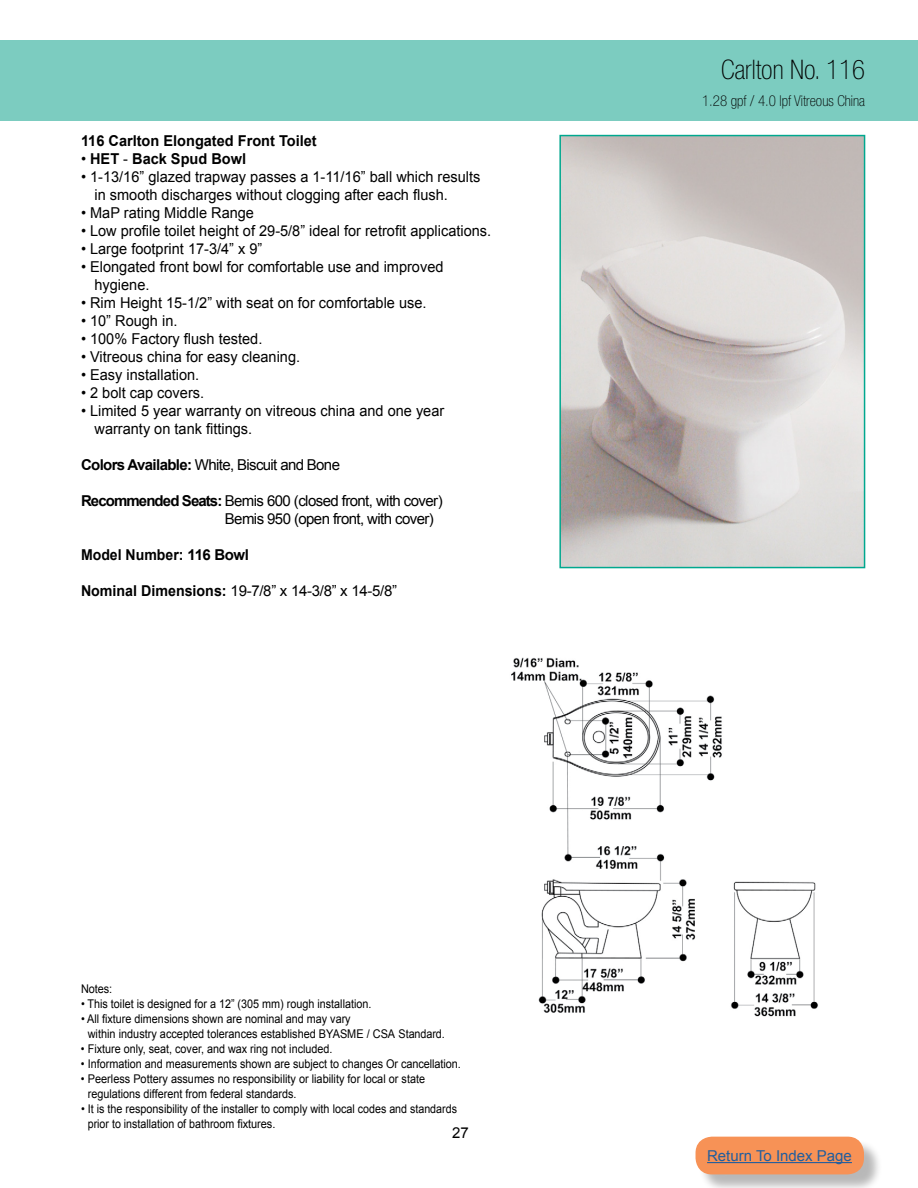
<style>
.page{position:relative;width:918px;height:1188px;background:#fff}
.page>*{position:absolute;margin:0;border:0;box-sizing:border-box;transform-origin:0 0}
.t1{font:100 condensed 27px "Helvetica Neue";color:#000}
.t2{font:15px/18px "Arial";color:#000}
.t3{font:15px/18px "Arial";letter-spacing:-.04em;color:#000}
.t4{font:700 15px "Arial";color:#000}
.t5{font:15px "Arial";letter-spacing:-.045em;color:#000}
.t6{font:100 condensed 15px "Helvetica Neue";color:#000}
.t7{font:700 15px "Arial";color:#000;scale:.94 1}
.t8{font:15px "Arial";color:#215e9e}
.t9{font:12px/15px "Arial";color:#000;scale:.9 1}
.t10{font:12px/15px "Arial";color:#000;scale:.91 1}
.s1{font-weight:400}
.s2{font-weight:700}
</style>
<div class="page">
<div style="left:698px;top:1139px;width:184px;height:49px;background:#000;opacity:.28"></div>
<div style="left:696px;top:1137px;width:168px;height:37px;background:#f79256;border-radius:17px"></div>
<hr style="left:707px;top:1162px;width:145px;height:1px;background:#215e9e">
<div style="left:0;top:40px;width:918px;height:82px;background:#7cccc0"></div>
<img style="left:511px;top:657px;width:307px;height:360px">
<img style="left:562px;top:138px;width:300px;height:427px">
<div style="left:559px;top:135px;width:306px;height:433px;border:2px solid #00a88f"></div>
<p class="t4" style="left:81px;top:131px;width:237px">116 Carlton Elongated Front Toilet</p>
<p class="t4" style="left:81px;top:149px;width:167px"><span class="s1">•</span> HET <span class="s1">-</span> Back Spud Bowl</p>
<p class="t2" style="left:95px;top:168px;width:387px;text-indent:-14px">• 1-13/16” glazed trapway passes a 1-11/16” ball which results in smooth discharges without clogging after each flush.</p>
<p class="t2" style="left:81px;top:204px;width:175px">• MaP rating Middle Range</p>
<p class="t2" style="left:81px;top:222px;width:412px">• Low profile toilet height of 29-5/8” ideal for retrofit applications.</p>
<p class="t2" style="left:81px;top:240px;width:183px">• Large footprint 17-3/4” x 9”</p>
<p class="t2" style="left:95px;top:258px;width:351px;text-indent:-14px">• Elongated front bowl for comfortable use and improved hygiene.</p>
<p class="t2" style="left:81px;top:294px;width:347px">• Rim Height 15-1/2” with seat on for comfortable use.</p>
<p class="t2" style="left:81px;top:312px;width:98px">• 10” Rough in.</p>
<p class="t2" style="left:81px;top:330px;width:183px">• 100% Factory flush tested.</p>
<p class="t2" style="left:81px;top:348px;width:221px">• Vitreous china for easy cleaning.</p>
<p class="t2" style="left:81px;top:366px;width:120px">• Easy installation.</p>
<p class="t2" style="left:81px;top:384px;width:125px">• 2 bolt cap covers.</p>
<p class="t2" style="left:95px;top:402px;width:351px;text-indent:-14px">• Limited 5 year warranty on vitreous china and one year warranty on tank fittings.</p>
<p class="t5" style="left:81px;top:455px;width:261px"><span class="s2">Colors Available:</span> White, Biscuit and Bone</p>
<p class="t3" style="left:225px;top:492px;width:219px;text-indent:-144px"><span class="s2">Recommended Seats:</span> Bemis 600 (closed front, with cover)<br>Bemis 950 (open front, with cover)</p>
<p class="t7" style="left:81px;top:545px;width:180px">Model Number: 116 Bowl</p>
<p class="t2" style="left:81px;top:582px;width:318px"><span class="s2">Nominal Dimensions:</span> 19-7/8” x 14-3/8” x 14-5/8”</p>
<p class="t10" style="left:81px;top:981px;width:36px">Notes:</p>
<p class="t9" style="left:81px;top:996px;width:324px">• This toilet is designed for a 12” (305 mm) rough installation.</p>
<p class="t9" style="left:88px;top:1011px;width:398px;text-indent:-7px">• All fixture dimensions shown are nominal and may vary<br>within industry accepted tolerances established BYASME / CSA Standard.</p>
<p class="t9" style="left:81px;top:1041px;width:281px">• Fixture only, seat, cover, and wax ring not included.</p>
<p class="t9" style="left:81px;top:1056px;width:424px">• Information and measurements shown are subject to changes Or cancellation.</p>
<p class="t10" style="left:88px;top:1071px;width:372px;text-indent:-7px">• Peerless Pottery assumes no responsibility or liability for local or state regulations different from federal standards.</p>
<p class="t9" style="left:88px;top:1101px;width:412px;text-indent:-7px">• It is the responsibility of the installer to comply with local codes and standards prior to installation of bathroom fixtures.</p>
<p class="t2" style="left:452px;top:1124px;width:18px">27</p>
<h1 class="t1" style="left:721px;top:54px;width:145px">Carlton No. 116</h1>
<p class="t6" style="left:702px;top:92px;width:165px">1.28 gpf / 4.0 lpf Vitreous China</p>
<p class="t8" style="left:707px;top:1146px;width:146px">Return To Index Page</p>
</div>
